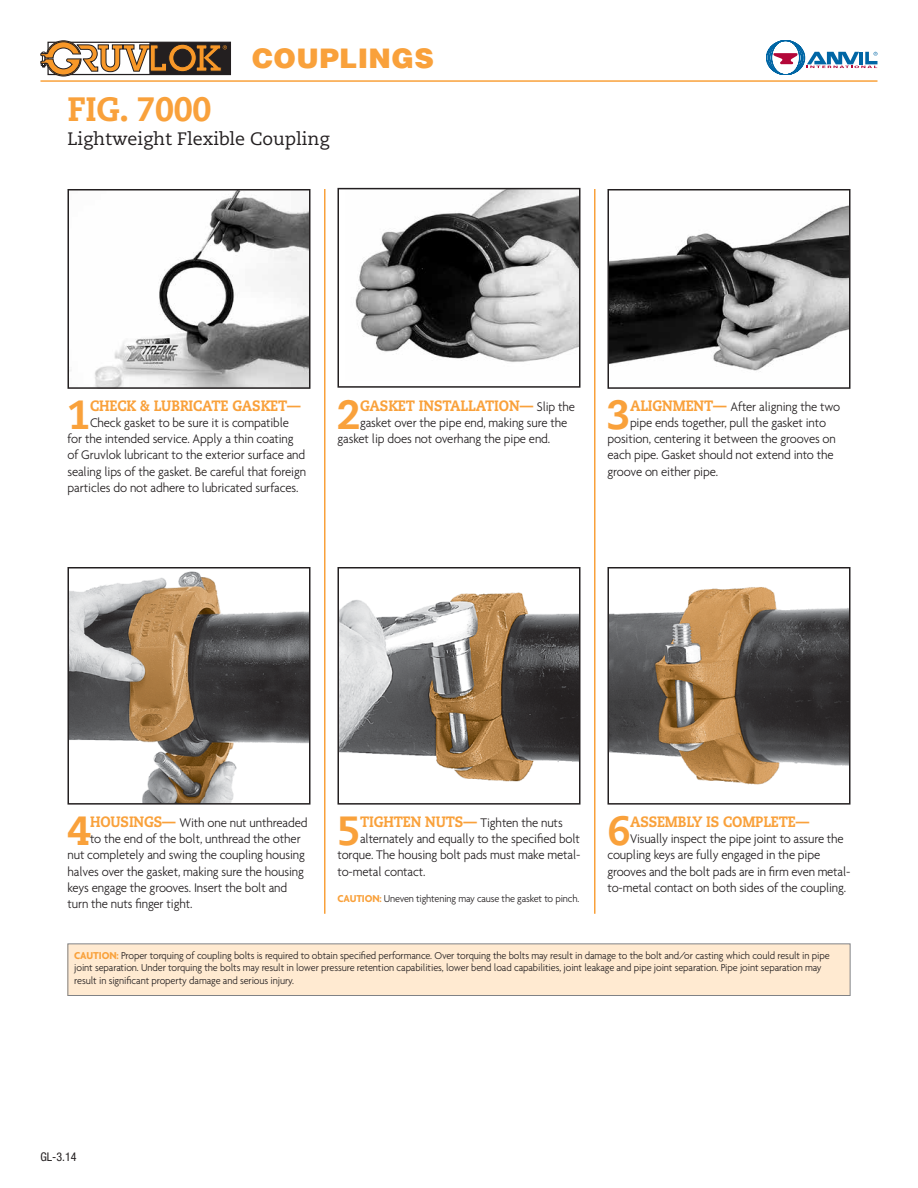
<style>
.page{position:relative;width:918px;height:1188px;background:#fff}
.page>*{position:absolute;margin:0;border:0;box-sizing:border-box;transform-origin:0 0}
.t1{font:800 40.65px "Caecilia";color:#f9a13b;scale:.95 1}
.t2{font:800 33.75px "Caecilia";letter-spacing:-.01em;color:#f9a13b;scale:.95 1}
.t3{font:900 27px "Helvetica";letter-spacing:.015em;color:#f9a13b}
.t4{font:18px "Caecilia";color:#231f20}
.t5{font:800 15px "Caecilia";letter-spacing:-.01em;color:#f9a13b;scale:.9 1}
.t6{font:300 13.5px/16.2px "Agenda";letter-spacing:-.01em;color:#231f20;scale:.95 1}
.t7{font:condensed 12px "Helvetica Neue";color:#231f20}
.t8{font:300 10.8px/12.9px "Agenda";letter-spacing:-.01em;color:#231f20;scale:.95 1}
.s1{font-family:"Agenda";font-weight:300;font-size:13.5px;color:#231f20}
.s2{font-family:"Caecilia";font-weight:800;font-size:15px;color:#f9a13b}
.s3{font-weight:700;color:#f9a13b}
</style>
<div class="page">
<svg style="left:766px;top:40px;width:112px;height:35px"></svg>
<hr style="left:40px;top:80px;width:838px;height:2px;background:#f9a13b">
<div style="left:150px;top:42px;width:80px;height:33px;background:#231f20"></div>
<svg style="left:41px;top:40px;width:186px;height:36px"></svg>
<hr style="left:324px;top:189px;width:2px;height:725px;background:#f9a13b">
<hr style="left:594px;top:189px;width:2px;height:725px;background:#f9a13b">
<div style="left:68px;top:944px;width:782px;height:51px;background:#ffead1"></div>
<div style="left:68px;top:943px;width:782px;height:53px;border:1px solid #808285"></div>
<img style="left:71px;top:192px;width:236px;height:194px">
<div style="left:68px;top:189px;width:242px;height:200px;border:2px solid #231f20"></div>
<img style="left:355px;top:191px;width:222px;height:171px">
<div style="left:338px;top:188px;width:242px;height:200px;border:2px solid #231f20"></div>
<img style="left:611px;top:206px;width:236px;height:166px">
<div style="left:608px;top:189px;width:242px;height:200px;border:2px solid #231f20"></div>
<img style="left:71px;top:571px;width:236px;height:231px">
<div style="left:68px;top:567px;width:242px;height:238px;border:2px solid #231f20"></div>
<img style="left:341px;top:592px;width:236px;height:190px">
<div style="left:338px;top:567px;width:242px;height:238px;border:2px solid #231f20"></div>
<img style="left:611px;top:587px;width:236px;height:198px">
<div style="left:608px;top:567px;width:242px;height:238px;border:2px solid #231f20"></div>
<h3 class="t3" style="left:252px;top:40px;width:183px">COUPLINGS</h3>
<h2 class="t2" style="left:68px;top:88px;width:153px">FIG. 7000</h2>
<h3 class="t4" style="left:68px;top:128px;width:264px">Lightweight Flexible Coupling</h3>
<h1 class="t1" style="left:68px;top:389px;width:26px">1</h1>
<p class="t5" style="left:90px;top:396px;width:236px">CHECK &amp; LUBRICATE GASKET—</p>
<p class="t6" style="left:67px;top:414px;width:253px;text-indent:23px">Check gasket to be sure it is compatible for the intended service. Apply a thin coating of Gruvlok lubricant to the exterior surface and sealing lips of the gasket. Be careful that foreign particles do not adhere to lubricated surfaces.</p>
<h1 class="t1" style="left:338px;top:389px;width:26px">2</h1>
<p class="t5" style="left:360px;top:396px;width:240px">GASKET INSTALLATION— <span class="s1">Slip the</span></p>
<p class="t6" style="left:337px;top:414px;width:243px;text-indent:23px">gasket over the pipe end, making sure the gasket lip does not overhang the pipe end.</p>
<h1 class="t1" style="left:608px;top:389px;width:26px">3</h1>
<p class="t6" style="left:630px;top:398px;width:223px"><span class="s2">ALIGNMENT—</span> After aligning the two</p>
<p class="t6" style="left:630px;top:414px;width:208px">pipe ends together, pull the gasket into</p>
<p class="t6" style="left:607px;top:431px;width:242px">position, centering it between the grooves on</p>
<p class="t6" style="left:607px;top:447px;width:240px">each pipe. Gasket should not extend into the</p>
<p class="t6" style="left:607px;top:463px;width:118px">groove on either pipe.</p>
<h1 class="t1" style="left:68px;top:805px;width:26px">4</h1>
<p class="t6" style="left:90px;top:814px;width:230px"><span class="s2">HOUSINGS—</span> With one nut unthreaded</p>
<p class="t6" style="left:90px;top:830px;width:223px">to the end of the bolt, unthread the other</p>
<p class="t6" style="left:68px;top:847px;width:252px">nut completely and swing the coupling housing</p>
<p class="t6" style="left:68px;top:863px;width:250px">halves over the gasket, making sure the housing</p>
<p class="t6" style="left:68px;top:879px;width:233px">keys engage the grooves. Insert the bolt and</p>
<p class="t6" style="left:68px;top:895px;width:133px">turn the nuts finger tight.</p>
<h1 class="t1" style="left:338px;top:805px;width:26px">5</h1>
<p class="t6" style="left:360px;top:814px;width:215px"><span class="s2">TIGHTEN NUTS—</span> Tighten the nuts</p>
<p class="t6" style="left:360px;top:830px;width:233px">alternately and equally to the specified bolt</p>
<p class="t6" style="left:338px;top:847px;width:257px">torque. The housing bolt pads must make metal-</p>
<p class="t6" style="left:338px;top:863px;width:94px">to-metal contact.</p>
<p class="t8" style="left:338px;top:892px;width:256px"><span class="s3">CAUTION:</span> Uneven tightening may cause the gasket to pinch.</p>
<h1 class="t1" style="left:608px;top:805px;width:26px">6</h1>
<p class="t5" style="left:630px;top:812px;width:201px">ASSEMBLY IS COMPLETE—</p>
<p class="t6" style="left:608px;top:830px;width:257px;text-indent:23px">Visually inspect the pipe joint to assure the coupling keys are fully engaged in the pipe grooves and the bolt pads are in firm even metal&shy;to-metal contact on both sides of the coupling.</p>
<p class="t8" style="left:74px;top:948px;width:797px"><span class="s3">CAUTION:</span> Proper torquing of coupling bolts is required to obtain specified performance. Over torquing the bolts may result in damage to the bolt and/or casting which could result in pipe joint separation. Under torquing the bolts may result in lower pressure retention capabilities, lower bend load capabilities, joint leakage and pipe joint separation. Pipe joint separation may result in significant property damage and serious injury.</p>
<p class="t7" style="left:40px;top:1150px;width:38px">GL-3.14</p>
</div>
